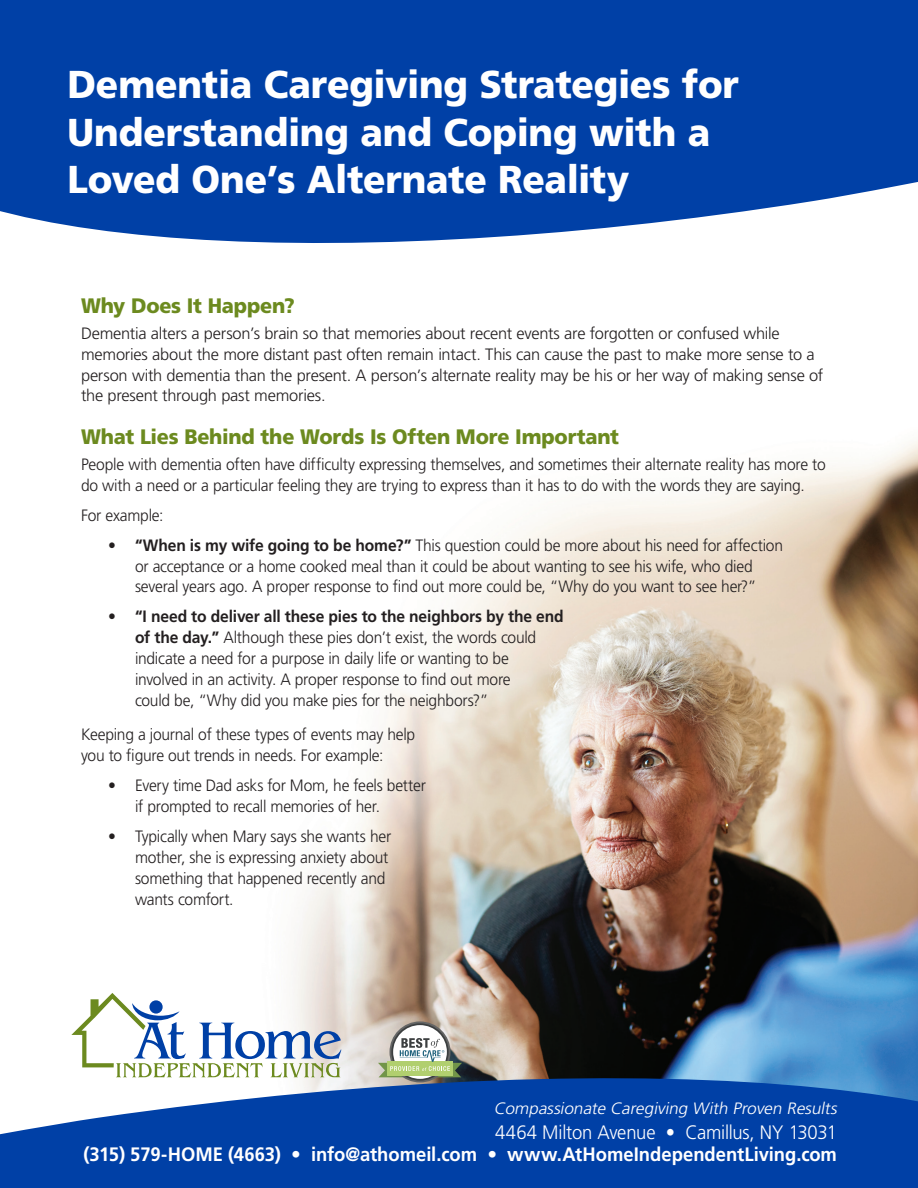
<style>
.page{position:relative;width:918px;height:1188px;background:#fff}
.page>*{position:absolute;margin:0;border:0;box-sizing:border-box;transform-origin:0 0}
.t1{font:900 38.85px/47.8px "Frutiger";letter-spacing:-.005em;color:#fff;scale:.95 1}
.Subheading_14_pt{font:900 20.85px "Frutiger";letter-spacing:-.01em;color:#6c8a1f;scale:.95 1}
.t2{font:700 19.5px "Frutiger";color:#fff;scale:.95 1}
.t3{font:300 19.5px "Frutiger";letter-spacing:-.015em;color:#fff;scale:.95 1}
.Body_Text_Bulleted{font:300 16.5px/20.9px "Frutiger";letter-spacing:-.015em;color:#231f20;scale:.95 1}
.Body_Text{font:300 16.5px/20.9px "Frutiger";letter-spacing:-.015em;color:#231f20}
.Body_Text-2{font:300 16.5px/20.9px "Frutiger";letter-spacing:-.015em;color:#231f20;scale:.95 1}
.t4{font:italic 300 16.5px "Frutiger";color:#fff;scale:1.05 1}
.s1{font-weight:700}
</style>
<div class="page">
<img style="left:294px;top:440px;width:624px;height:532px">
<svg style="left:0;top:0;width:918px;height:243px;background:#114dac"></svg>
<svg style="left:0;top:972px;width:918px;height:216px;background:#456da7"></svg>
<svg style="left:71px;top:993px;width:270px;height:85px"></svg>
<svg style="left:390px;top:1021px;width:61px;height:61px"></svg>
<svg style="left:391px;top:1023px;width:58px;height:58px"></svg>
<div style="left:393px;top:1025px;width:54px;height:54px;background:#fff;border-radius:50%"></div>
<svg style="left:378px;top:1030px;width:84px;height:47px"></svg>
<div style="left:412px;top:1029px;width:17px;height:7px;background:#fff"></div>
<p class="t1" style="left:68px;top:60px;width:708px">Dementia Caregiving Strategies for<br>Understanding and Coping with a<br>Loved One’s Alternate Reality</p>
<p class="Subheading_14_pt" style="left:81px;top:293px;width:227px">Why Does It Happen?</p>
<p class="Body_Text" style="left:81px;top:323px;width:744px">Dementia alters a person’s brain so that memories about recent events are forgotten or confused while memories about the more distant past often remain intact. This can cause the past to make more sense to a person with dementia than the present. A person’s alternate reality may be his or her way of making sense of the present through past memories.</p>
<p class="Subheading_14_pt" style="left:81px;top:425px;width:568px">What Lies Behind the Words Is Often More Important</p>
<p class="Body_Text-2" style="left:81px;top:454px;width:785px">People with dementia often have difficulty expressing themselves, and sometimes their alternate reality has more to do with a need or a particular feeling they are trying to express than it has to do with the words they are saying.</p>
<p class="Body_Text-2" style="left:81px;top:505px;width:88px">For example:</p>
<p class="Body_Text_Bulleted" style="left:108px;top:534px;width:712px;text-align:center">• <span class="s1">“When is my wife going to be home?”</span> This question could be more about his need for affection or acceptance or a home cooked meal than it could be about wanting to see his wife, who died<br>several years ago. A proper response to find out more could be, “Why do you want to see her?”</p>
<p class="Body_Text_Bulleted" style="left:135px;top:606px;width:453px;text-indent:-27px">• <span class="s1">“I need to deliver all these pies to the neighbors by the end of the day.”</span> Although these pies don’t exist, the words could indicate a need for a purpose in daily life or wanting to be involved in an activity. A proper response to find out more<br>could be, “Why did you make pies for the neighbors?”</p>
<p class="Body_Text-2" style="left:81px;top:724px;width:353px">Keeping a journal of these types of events may help you to figure out trends in needs. For example:</p>
<p class="Body_Text_Bulleted" style="left:135px;top:775px;width:308px;text-indent:-27px">• Every time Dad asks for Mom, he feels better if prompted to recall memories of her.</p>
<p class="Body_Text_Bulleted" style="left:135px;top:826px;width:271px;text-indent:-27px">• Typically when Mary says she wants her mother, she is expressing anxiety about something that happened recently and wants comfort.</p>
<p class="t4" style="left:494px;top:1099px;width:331px">Compassionate Caregiving With Proven Results</p>
<p class="t3" style="left:495px;top:1122px;width:361px">4464 Milton Avenue • Camillus, NY 13031</p>
<p class="t2" style="left:84px;top:1143px;width:795px">(315) 579-HOME (4663) • info@athomeil.com • www.AtHomeIndependentLiving.com</p>
</div>
